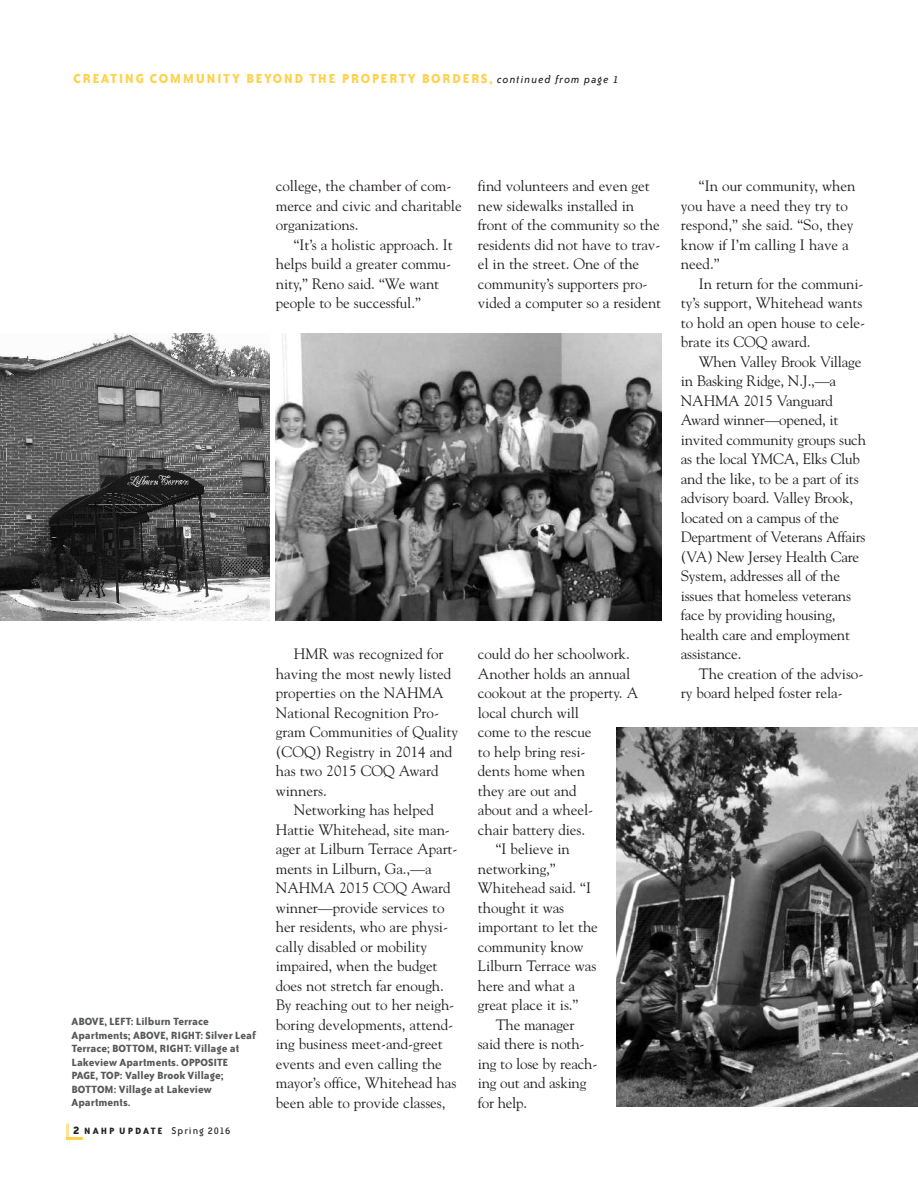
<style>
.page{position:relative;width:918px;height:1188px;background:#fff}
.page>*{position:absolute;margin:0;border:0;box-sizing:border-box;transform-origin:0 0}
.t1{font:15px/19.5px "Goudy";letter-spacing:-.005em;color:#231f20}
.t2{font:700 15px "Bailey Sans ITC";letter-spacing:.1em;color:#fed24c}
.t3{font:700 12px/13.5px "Bailey Sans ITC";color:#57585a}
.t4{font:700 10.5px "Bailey Sans ITC";letter-spacing:.195em;color:#231f20}
.s1{font-weight:400;font-style:italic;font-size:12px;color:#231f20}
.s2{font-size:12.75px}
.s3{font-weight:400;font-size:11.25px}
</style>
<div class="page">
<hr style="left:66px;top:1124px;width:3px;height:14px;background:#ffe297">
<hr style="left:66px;top:1137px;width:17px;height:3px;background:#fed24c">
<img style="left:0;top:333px;width:269px;height:288px">
<img style="left:276px;top:334px;width:386px;height:287px">
<img style="left:616px;top:728px;width:302px;height:378px">
<p class="t2" style="left:73px;top:73px;width:547px">CREATING COMMUNITY BEYOND THE PROPERTY BORDERS, <span class="s1">continued from page 1</span></p>
<p class="t1" style="left:276px;top:176px;width:187px">college, the chamber of com&shy;merce and civic and charitable organizations.</p>
<p class="t1" style="left:276px;top:235px;width:178px;text-indent:18px">“It’s a holistic approach. It helps build a greater commu&shy;nity,” Reno said. “We want people to be successful.”</p>
<p class="t1" style="left:478px;top:176px;width:185px">find volunteers and even get new sidewalks installed in front of the community so the residents did not have to trav&shy;el in the street. One of the community’s supporters pro&shy;vided a computer so a resident</p>
<p class="t3" style="left:71px;top:1016px;width:186px">ABOVE, LEFT: Lilburn Terrace<br>Apartments; ABOVE, RIGHT: Silver Leaf<br>Terrace; BOTTOM, RIGHT: Village at<br>Lakeview Apartments. OPPOSITE<br>PAGE, TOP: Valley Brook Village;<br>BOTTOM: Village at Lakeview<br>Apartments.</p>
<p class="t4" style="left:73px;top:1127px;width:159px"><span class="s2">2</span> NAHP UPDATE <span class="s3">Spring 2016</span></p>
<p class="t1" style="left:294px;top:644px;width:151px">HMR was recognized for</p>
<p class="t1" style="left:276px;top:664px;width:177px">having the most newly listed</p>
<p class="t1" style="left:276px;top:683px;width:170px">properties on the NAHMA</p>
<p class="t1" style="left:276px;top:703px;width:165px">National Recognition Pro-</p>
<p class="t1" style="left:276px;top:722px;width:184px">gram Communities of Quality</p>
<p class="t1" style="left:276px;top:742px;width:178px">(COQ) Registry in 2014 and</p>
<p class="t1" style="left:276px;top:761px;width:164px">has two 2015 COQ Award</p>
<p class="t1" style="left:276px;top:781px;width:53px">winners.</p>
<p class="t1" style="left:294px;top:800px;width:142px">Networking has helped</p>
<p class="t1" style="left:276px;top:820px;width:176px">Hattie Whitehead, site man-</p>
<p class="t1" style="left:276px;top:839px;width:183px">ager at Lilburn Terrace Apart-</p>
<p class="t1" style="left:276px;top:859px;width:158px">ments in Lilburn, Ga.,—a</p>
<p class="t1" style="left:276px;top:878px;width:176px">NAHMA 2015 COQ Award</p>
<p class="t1" style="left:276px;top:898px;width:170px">winner—provide services to</p>
<p class="t1" style="left:276px;top:917px;width:174px">her residents, who are physi-</p>
<p class="t1" style="left:276px;top:937px;width:153px">cally disabled or mobility</p>
<p class="t1" style="left:276px;top:956px;width:163px">impaired, when the budget</p>
<p class="t1" style="left:276px;top:976px;width:170px">does not stretch far enough.</p>
<p class="t1" style="left:276px;top:995px;width:180px">By reaching out to her neigh-</p>
<p class="t1" style="left:276px;top:1015px;width:179px">boring developments, attend-</p>
<p class="t1" style="left:276px;top:1034px;width:169px">ing business meet-and-greet</p>
<p class="t1" style="left:276px;top:1054px;width:168px">events and even calling the</p>
<p class="t1" style="left:276px;top:1073px;width:182px">mayor’s office, Whitehead has</p>
<p class="t1" style="left:276px;top:1093px;width:171px">been able to provide classes,</p>
<p class="t1" style="left:478px;top:644px;width:153px">could do her schoolwork.</p>
<p class="t1" style="left:478px;top:664px;width:154px">Another holds an annual</p>
<p class="t1" style="left:478px;top:683px;width:162px">cookout at the property. A</p>
<p class="t1" style="left:478px;top:703px;width:103px">local church will</p>
<p class="t1" style="left:478px;top:722px;width:115px">come to the rescue</p>
<p class="t1" style="left:478px;top:742px;width:109px">to help bring resi-</p>
<p class="t1" style="left:478px;top:761px;width:109px">dents home when</p>
<p class="t1" style="left:478px;top:781px;width:100px">they are out and</p>
<p class="t1" style="left:478px;top:800px;width:117px">about and a wheel-</p>
<p class="t1" style="left:478px;top:820px;width:109px">chair battery dies.</p>
<p class="t1" style="left:496px;top:839px;width:76px">“I believe in</p>
<p class="t1" style="left:478px;top:859px;width:79px">networking,”</p>
<p class="t1" style="left:478px;top:878px;width:115px">Whitehead said. “I</p>
<p class="t1" style="left:478px;top:898px;width:88px">thought it was</p>
<p class="t1" style="left:478px;top:917px;width:122px">important to let the</p>
<p class="t1" style="left:478px;top:937px;width:107px">community know</p>
<p class="t1" style="left:478px;top:956px;width:120px">Lilburn Terrace was</p>
<p class="t1" style="left:478px;top:976px;width:99px">here and what a</p>
<p class="t1" style="left:478px;top:995px;width:102px">great place it is.”</p>
<p class="t1" style="left:496px;top:1015px;width:80px">The manager</p>
<p class="t1" style="left:478px;top:1034px;width:108px">said there is noth-</p>
<p class="t1" style="left:478px;top:1054px;width:121px">ing to lose by reach-</p>
<p class="t1" style="left:478px;top:1073px;width:110px">ing out and asking</p>
<p class="t1" style="left:478px;top:1093px;width:51px">for help.</p>
<p class="t1" style="left:681px;top:177px;width:176px;text-indent:18px">“In our community, when you have a need they try to respond,” she said. “So, they know if I’m calling I have a need.”</p>
<p class="t1" style="left:681px;top:274px;width:186px;text-indent:18px">In return for the communi&shy;ty’s support, Whitehead wants to hold an open house to cele&shy;brate its COQ award.</p>
<p class="t1" style="left:681px;top:352px;width:187px;text-indent:18px">When Valley Brook Village in Basking Ridge, N.J.,—a<br>NAHMA 2015 Vanguard<br>Award winner—opened, it invited community groups such as the local YMCA, Elks Club and the like, to be a part of its advisory board. Valley Brook, located on a campus of the<br>Department of Veterans Affairs (VA) New Jersey Health Care<br>System, addresses all of the issues that homeless veterans face by providing housing, health care and employment assistance.</p>
<p class="t1" style="left:681px;top:664px;width:184px;text-indent:18px">The creation of the adviso&shy;ry board helped foster rela-</p>
</div>
